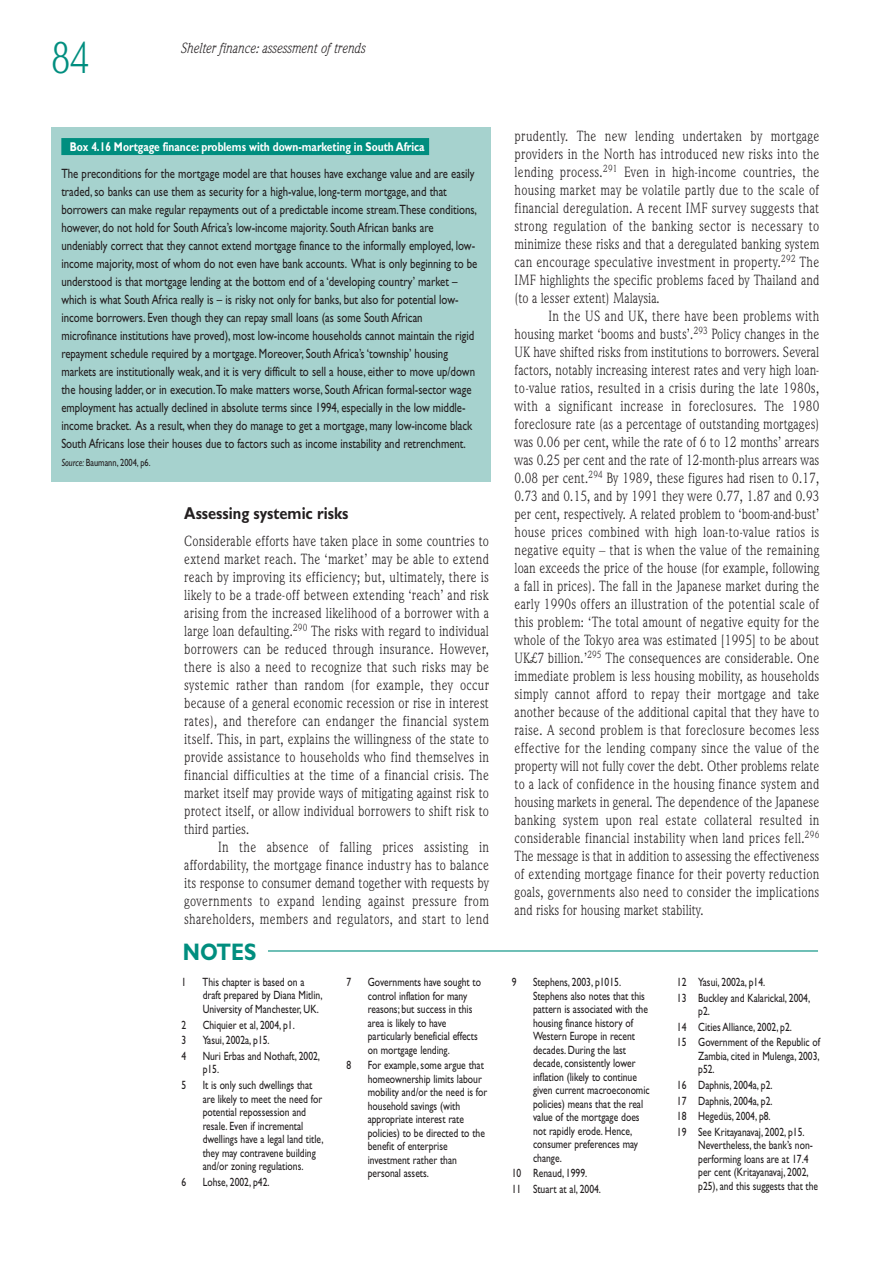
<style>
.page{position:relative;width:893px;height:1263px;background:#fff}
.page>*{position:absolute;margin:0;border:0;box-sizing:border-box;transform-origin:0 0}
.t1{font:45px "Weidemann IT Cby BT";color:#008e7f;scale:.85 1}
.t2{font:700 24px "Gill Sans";color:#008e7f;scale:.85 1}
.t3{font:700 17.25px "Gill Sans";color:#231f20;scale:.85 1}
.t4{font:15px/18px "Weidemann IT Cby BT";letter-spacing:.015em;color:#231f20;text-align:justify;scale:.85 1}
.t5{font:italic 15px "Weidemann IT Cby BT";color:#231f20;scale:.85 1}
.t6{font:13.5px/18px "Gill Sans";color:#231f20;scale:.8 1}
.t7{font:700 12.75px "Gill Sans";color:#fff;scale:.8 1}
.t8{font:12px/13.5px "Gill Sans";color:#231f20;scale:.8 1}
.t9{font:10.5px "Gill Sans";color:#231f20;scale:.8 1}
.s1{font-style:italic}
</style>
<div class="page">
<div style="left:51px;top:128px;width:439px;height:354px;background:#a6d2ce"></div>
<div style="left:61px;top:138px;width:368px;height:17px;background:#008e7f"></div>
<hr style="left:268px;top:950px;width:550px;height:2px;background:#008e7f">
<h1 class="t1" style="left:51px;top:41px;width:48px">84</h1>
<p class="t5" style="left:181px;top:42px;width:219px">Shelter finance: assessment of trends</p>
<p class="t7" style="left:70px;top:142px;width:445px">Box 4.16 Mortgage finance: problems with down-marketing in South Africa</p>
<p class="t6" style="left:61px;top:166px;width:521px">The preconditions for the mortgage model are that houses have exchange value and are easily traded, so banks can use them as security for a high-value, long-term mortgage, and that borrowers can make regular repayments out of a predictable income stream.These conditions, however, do not hold for South Africa’s low-income majority. South African banks are undeniably correct that they cannot extend mortgage finance to the informally employed, low&shy;income majority, most of whom do not even have bank accounts. What is only beginning to be understood is that mortgage lending at the bottom end of a ‘developing country’ market – which is what South Africa really is – is risky not only for banks, but also for potential low&shy;income borrowers. Even though they can repay small loans (as some South African microfinance institutions have proved), most low-income households cannot maintain the rigid repayment schedule required by a mortgage. Moreover, South Africa’s ‘township’ housing markets are institutionally weak, and it is very difficult to sell a house, either to move up/down the housing ladder, or in execution.To make matters worse, South African formal-sector wage employment has actually declined in absolute terms since 1994, especially in the low middle&shy;income bracket. As a result, when they do manage to get a mortgage, many low-income black South Africans lose their houses due to factors such as income instability and retrenchment.</p>
<p class="t9" style="left:61px;top:458px;width:113px"><span class="s1">Source:</span> Baumann, 2004, p6.</p>
<p class="t3" style="left:184px;top:507px;width:195px">Assessing systemic risks</p>
<p class="t4" style="left:184px;top:533px;width:360px">Considerable efforts have taken place in some countries to extend market reach. The ‘market’ may be able to extend reach by improving its efficiency; but, ultimately, there is likely to be a trade-off between extending ‘reach’ and risk arising from the increased likelihood of a borrower with a large loan defaulting.<sup>290</sup> The risks with regard to individual borrowers can be reduced through insurance. However, there is also a need to recognize that such risks may be systemic rather than random (for example, they occur because of a general economic recession or rise in interest rates), and therefore can endanger the financial system itself. This, in part, explains the willingness of the state to provide assistance to households who find themselves in financial difficulties at the time of a financial crisis. The market itself may provide ways of mitigating against risk to protect itself, or allow individual borrowers to shift risk to third parties.</p>
<p class="t4" style="left:184px;top:839px;width:360px;text-indent:34px">In the absence of falling prices assisting in affordability, the mortgage finance industry has to balance its response to consumer demand together with requests by governments to expand lending against pressure from shareholders, members and regulators, and start to lend</p>
<h2 class="t2" style="left:183px;top:944px;width:88px">NOTES</h2>
<p class="t8" style="left:181px;top:977px;width:7px">1</p>
<p class="t8" style="left:203px;top:977px;width:151px">This chapter is based on a draft prepared by Diana Mitlin,<br>University of Manchester, UK.</p>
<p class="t8" style="left:181px;top:1019px;width:7px">2</p>
<p class="t8" style="left:203px;top:1019px;width:117px">Chiquier et al, 2004, p1.</p>
<p class="t8" style="left:181px;top:1035px;width:7px">3</p>
<p class="t8" style="left:203px;top:1035px;width:85px">Yasui, 2002a, p15.</p>
<p class="t8" style="left:181px;top:1050px;width:7px">4</p>
<p class="t8" style="left:203px;top:1050px;width:148px">Nuri Erbas and Nothaft, 2002, p15.</p>
<p class="t8" style="left:181px;top:1080px;width:7px">5</p>
<p class="t8" style="left:203px;top:1080px;width:152px">It is only such dwellings that are likely to meet the need for potential repossession and resale. Even if incremental dwellings have a legal land title, they may contravene building and/or zoning regulations.</p>
<p class="t8" style="left:181px;top:1176px;width:7px">6</p>
<p class="t8" style="left:203px;top:1176px;width:85px">Lohse, 2002, p42.</p>
<p class="t8" style="left:346px;top:977px;width:7px">7</p>
<p class="t8" style="left:368px;top:977px;width:143px">Governments have sought to control inflation for many reasons; but success in this area is likely to have particularly beneficial effects on mortgage lending.</p>
<p class="t8" style="left:346px;top:1060px;width:7px">8</p>
<p class="t8" style="left:368px;top:1060px;width:151px">For example, some argue that homeownership limits labour mobility and/or the need is for household savings (with appropriate interest rate policies) to be directed to the benefit of enterprise investment rather than personal assets.</p>
<p class="t4" style="left:514px;top:128px;width:360px">prudently. The new lending undertaken by mortgage providers in the North has introduced new risks into the lending process.<sup>291</sup> Even in high-income countries, the housing market may be volatile partly due to the scale of financial deregulation. A recent IMF survey suggests that strong regulation of the banking sector is necessary to minimize these risks and that a deregulated banking system can encourage speculative investment in property.<sup>292</sup> The IMF highlights the specific problems faced by Thailand and (to a lesser extent) Malaysia.</p>
<p class="t4" style="left:514px;top:308px;width:360px;text-indent:34px">In the US and UK, there have been problems with housing market ‘booms and busts’.<sup>293</sup> Policy changes in the UK have shifted risks from institutions to borrowers. Several factors, notably increasing interest rates and very high loan&shy;to-value ratios, resulted in a crisis during the late 1980s, with a significant increase in foreclosures. The 1980 foreclosure rate (as a percentage of outstanding mortgages) was 0.06 per cent, while the rate of 6 to 12 months’ arrears was 0.25 per cent and the rate of 12-month-plus arrears was 0.08 per cent.<sup>294</sup> By 1989, these figures had risen to 0.17, 0.73 and 0.15, and by 1991 they were 0.77, 1.87 and 0.93 per cent, respectively. A related problem to ‘boom-and-bust’ house prices combined with high loan-to-value ratios is negative equity – that is when the value of the remaining loan exceeds the price of the house (for example, following a fall in prices). The fall in the Japanese market during the early 1990s offers an illustration of the potential scale of this problem: ‘The total amount of negative equity for the whole of the Tokyo area was estimated [1995] to be about UK£7 billion.’<sup>295</sup> The consequences are considerable. One immediate problem is less housing mobility, as households simply cannot afford to repay their mortgage and take another because of the additional capital that they have to raise. A second problem is that foreclosure becomes less effective for the lending company since the value of the property will not fully cover the debt. Other problems relate to a lack of confidence in the housing finance system and housing markets in general. The dependence of the Japanese banking system upon real estate collateral resulted in considerable financial instability when land prices fell.<sup>296<br></sup>The message is that in addition to assessing the effectiveness of extending mortgage finance for their poverty reduction goals, governments also need to consider the implications and risks for housing market stability.</p>
<p class="t8" style="left:511px;top:977px;width:8px">9</p>
<p class="t8" style="left:533px;top:977px;width:147px">Stephens, 2003, p1015.<br>Stephens also notes that this pattern is associated with the housing finance history of<br>Western Europe in recent decades. During the last decade, consistently lower inflation (likely to continue given current macroeconomic policies) means that the real value of the mortgage does not rapidly erode. Hence, consumer preferences may change.</p>
<p class="t8" style="left:511px;top:1167px;width:113px;line-height:15.6px">10 Renaud, 1999.<br>11 Stuart at al, 2004.</p>
<p class="t8" style="left:677px;top:975px;width:168px;line-height:15.6px">12 Yasui, 2002a, p14.<br>13 Buckley and Kalarickal, 2004,</p>
<p class="t8" style="left:677px;top:1005px;width:180px;line-height:15.6px;text-indent:21px">p2.<br>14 Cities Alliance, 2002, p2.<br>15 Government of the Republic of</p>
<p class="t8" style="left:698px;top:1050px;width:153px">Zambia, cited in Mulenga, 2003, p52.</p>
<p class="t8" style="left:677px;top:1078px;width:161px;line-height:15.6px">16 Daphnis, 2004a, p2.<br>17 Daphnis, 2004a, p2.<br>18 Hegedüs, 2004, p8.<br>19 See Kritayanavaj, 2002, p15.</p>
<p class="t8" style="left:698px;top:1140px;width:151px">Nevertheless, the bank’s non&shy;performing loans are at 17.4 per cent (Kritayanavaj, 2002, p25), and this suggests that the</p>
</div>
